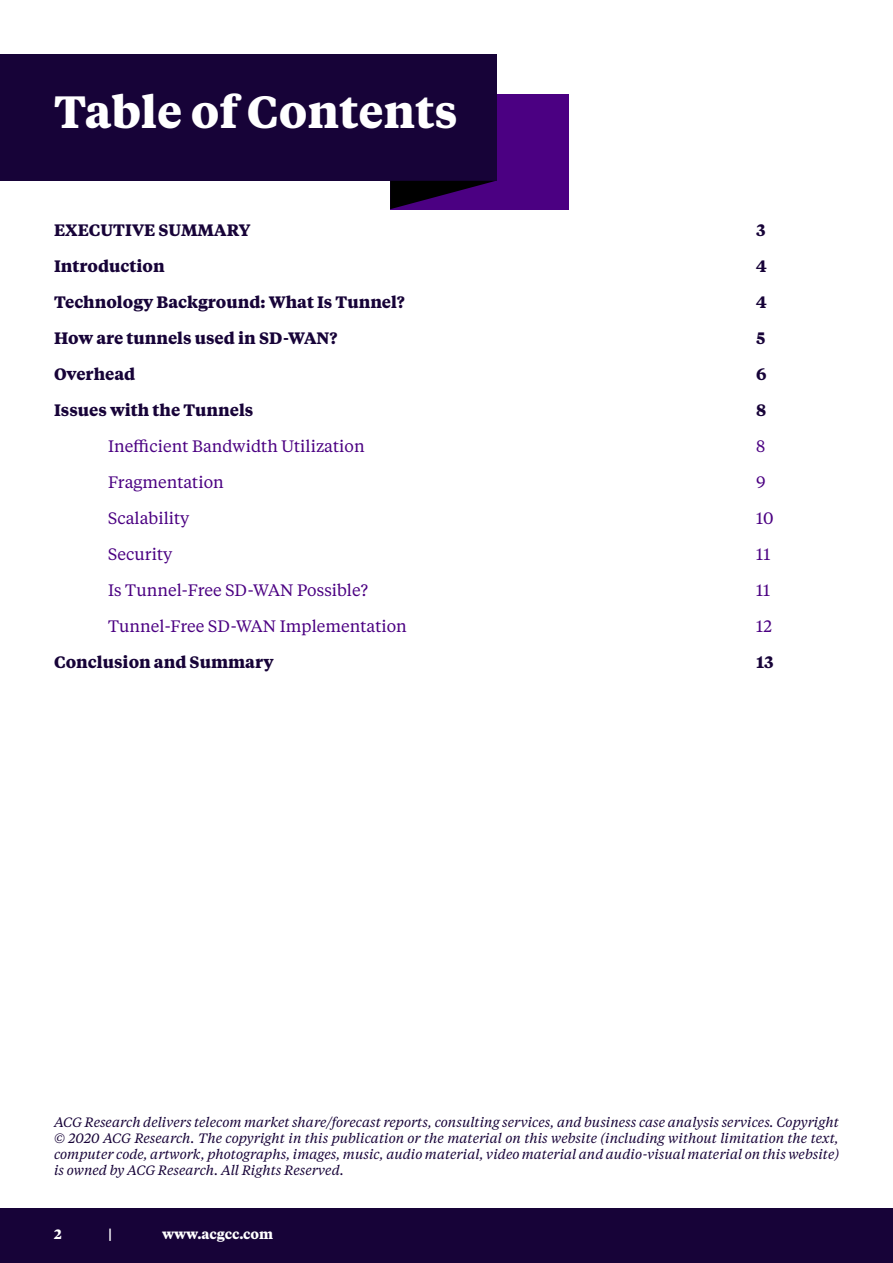
<style>
.page{position:relative;width:893px;height:1263px;background:#fff}
.page>*{position:absolute;margin:0;border:0;box-sizing:border-box;transform-origin:0 0}
.t1{font:700 45px "Tiempos Text";color:#fff}
.t2{font:700 16.5px "Tiempos Text";color:#170338}
.t3{font:16.5px "Tiempos Text";color:#4b0082}
.t4{font:italic 13.5px/16.2px "Tiempos Text";color:#170338;text-align:justify}
.t5{font:700 13.5px "Tiempos Text";color:#fff}
</style>
<div class="page">
<div style="left:390px;top:94px;width:179px;height:115px;background:#4b0082"></div>
<div style="left:0;top:54px;width:496px;height:127px;background:#170338"></div>
<svg style="left:390px;top:181px;width:105px;height:28px"></svg>
<div style="left:0;top:1209px;width:893px;height:54px;background:#170338"></div>
<h1 class="t1" style="left:54px;top:80px;width:405px">Table of Contents</h1>
<p class="t2" style="left:54px;top:219px;width:198px">EXECUTIVE SUMMARY</p>
<p class="t2" style="left:756px;top:219px;width:11px">3</p>
<p class="t2" style="left:54px;top:255px;width:112px">Introduction</p>
<p class="t2" style="left:756px;top:255px;width:12px">4</p>
<p class="t2" style="left:54px;top:291px;width:352px">Technology Background: What Is Tunnel?</p>
<p class="t2" style="left:756px;top:291px;width:12px">4</p>
<p class="t2" style="left:54px;top:327px;width:285px">How are tunnels used in SD-WAN?</p>
<p class="t2" style="left:756px;top:327px;width:11px">5</p>
<p class="t2" style="left:54px;top:363px;width:83px">Overhead</p>
<p class="t2" style="left:756px;top:363px;width:12px">6</p>
<p class="t2" style="left:54px;top:399px;width:201px">Issues with the Tunnels</p>
<p class="t2" style="left:756px;top:399px;width:12px">8</p>
<p class="t3" style="left:108px;top:435px;width:258px">Inefficient Bandwidth Utilization</p>
<p class="t3" style="left:756px;top:435px;width:11px">8</p>
<p class="t3" style="left:108px;top:471px;width:117px">Fragmentation</p>
<p class="t3" style="left:756px;top:471px;width:11px">9</p>
<p class="t3" style="left:108px;top:507px;width:83px">Scalability</p>
<p class="t3" style="left:756px;top:507px;width:19px">10</p>
<p class="t3" style="left:108px;top:543px;width:66px">Security</p>
<p class="t3" style="left:756px;top:543px;width:16px">11</p>
<p class="t3" style="left:108px;top:579px;width:261px">Is Tunnel-Free SD-WAN Possible?</p>
<p class="t3" style="left:756px;top:579px;width:16px">11</p>
<p class="t3" style="left:108px;top:615px;width:300px">Tunnel-Free SD-WAN Implementation</p>
<p class="t3" style="left:756px;top:615px;width:17px">12</p>
<p class="t2" style="left:54px;top:651px;width:221px">Conclusion and Summary</p>
<p class="t2" style="left:756px;top:651px;width:19px">13</p>
<p class="t4" style="left:54px;top:1113px;width:786px">ACG Research delivers telecom market share/forecast reports, consulting services, and business case analysis services. Copyright © 2020 ACG Research. The copyright in this publication or the material on this website (including without limitation the text, computer code, artwork, photographs, images, music, audio material, video material and audio-visual material on this website) is owned by ACG Research. All Rights Reserved.</p>
<p class="t5" style="left:54px;top:1225px;width:9px">2</p>
<p class="t5" style="left:108px;top:1225px;width:6px">|</p>
<p class="t5" style="left:162px;top:1225px;width:113px">www.acgcc.com</p>
</div>
